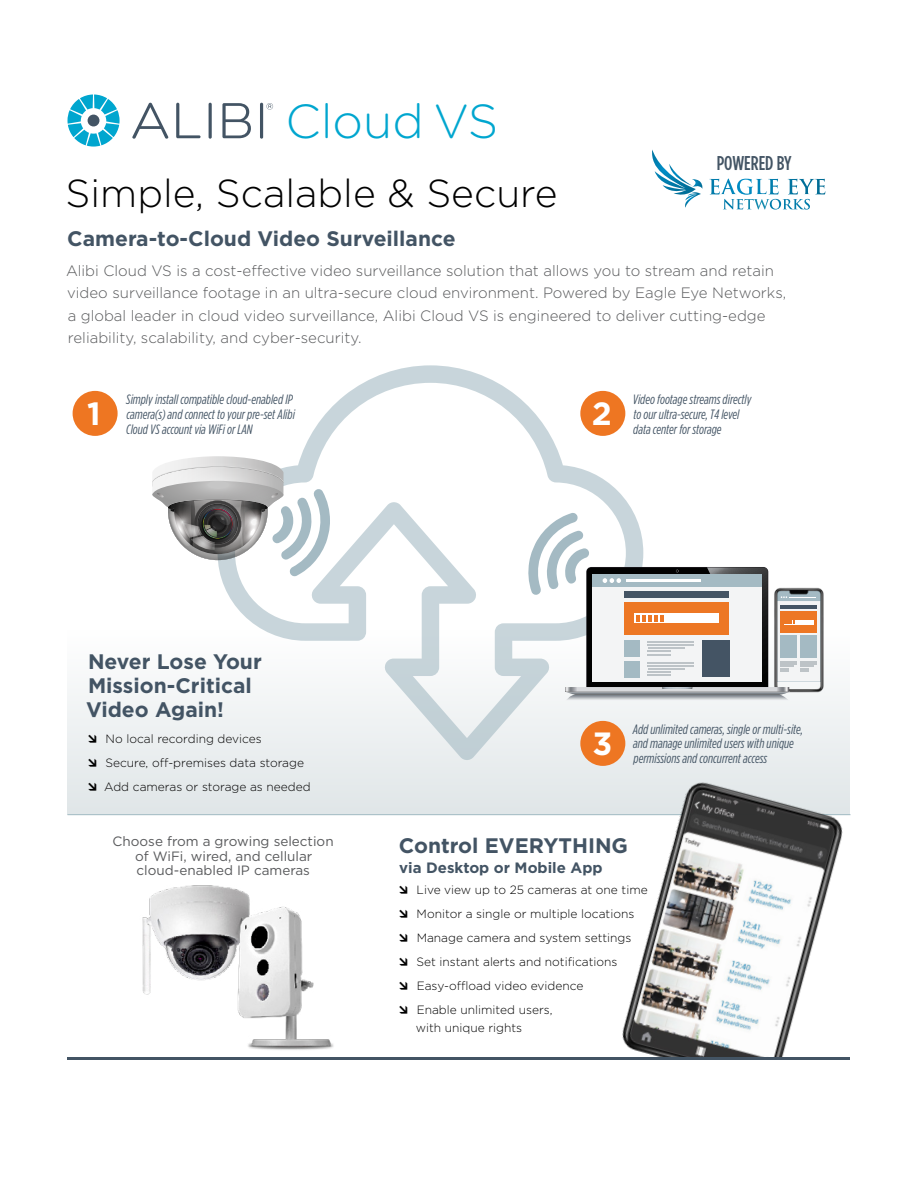
<style>
.page{position:relative;width:918px;height:1188px;background:#fff}
.page>*{position:absolute;margin:0;border:0;box-sizing:border-box;transform-origin:0 0}
.t1{font:300 47.7px "Gotham Rounded";color:#00a6cf}
.t2{font:300 39px "Gotham";color:#000}
.t3{font:700 32.1px "Gotham";color:#fff}
.t4{font:700 21px/24px "Gotham";color:#435464}
.t5{font:500 19.95px "Gotham Condensed";color:#435464}
.t6{font:300 15px/22.5px "Gotham";color:#58595b}
.t7{font:700 15px "Gotham";color:#435464}
.t8{font:italic 13.5px/15px "Gotham Condensed";color:#435464}
.t9{font:13.5px/14.9px "Gotham";color:#58595b;text-align:center}
.t10{font:300 12px/24px "Gotham";color:#000}
</style>
<div class="page">
<div style="left:68px;top:630px;width:782px;height:184px;background:linear-gradient(to bottom,#fefefe,#e0e6e8)"></div>
<img style="left:142px;top:885px;width:192px;height:165px">
<hr style="left:68px;top:814px;width:782px;height:1px;background:#a1bac3">
<img style="left:817px;top:588px;width:8px;height:104px">
<svg style="left:218px;top:365px;width:425px;height:395px"></svg>
<svg style="left:152px;top:456px;width:178px;height:121px"></svg>
<svg style="left:528px;top:512px;width:289px;height:189px"></svg>
<img style="left:617px;top:776px;width:232px;height:281px">
<hr style="left:68px;top:1057px;width:782px;height:3px;background:#435464">
<svg style="left:68px;top:95px;width:52px;height:52px"></svg>
<svg style="left:132px;top:103px;width:36px;height:36px"></svg>
<svg style="left:176px;top:103px;width:25px;height:35px"></svg>
<hr style="left:209px;top:103px;width:3px;height:36px;background:#435464;border-radius:2px">
<svg style="left:222px;top:103px;width:29px;height:35px"></svg>
<hr style="left:260px;top:103px;width:3px;height:36px;background:#435464;border-radius:2px">
<svg style="left:267px;top:103px;width:6px;height:7px"></svg>
<img style="left:709px;top:178px;width:44px;height:17px">
<img style="left:756px;top:179px;width:10px;height:15px">
<img style="left:768px;top:179px;width:11px;height:15px">
<img style="left:788px;top:179px;width:37px;height:15px">
<svg style="left:723px;top:199px;width:87px;height:11px"></svg>
<svg style="left:696px;top:179px;width:7px;height:10px"></svg>
<img style="left:652px;top:149px;width:44px;height:46px">
<img style="left:683px;top:192px;width:18px;height:16px">
<div style="left:73px;top:391px;width:45px;height:45px;background:#ee7622;border-radius:50%"></div>
<div style="left:580px;top:391px;width:45px;height:45px;background:#ee7622;border-radius:50%"></div>
<div style="left:580px;top:721px;width:45px;height:45px;background:#ee7622;border-radius:50%"></div>
<svg style="left:89px;top:734px;width:7px;height:8px"></svg>
<svg style="left:89px;top:758px;width:7px;height:8px"></svg>
<svg style="left:89px;top:782px;width:7px;height:8px"></svg>
<h1 class="t1" style="left:285px;top:89px;width:215px">Cloud VS</h1>
<h3 class="t5" style="left:717px;top:152px;width:76px">POWERED BY</h3>
<h2 class="t2" style="left:66px;top:168px;width:494px">Simple, Scalable &amp; Secure</h2>
<h3 class="t4" style="left:67px;top:226px;width:390px">Camera-to-Cloud Video Surveillance</h3>
<p class="t6" style="left:66px;top:259px;width:722px">Alibi Cloud VS is a cost-effective video surveillance solution that allows you to stream and retain video surveillance footage in an ultra-secure cloud environment. Powered by Eagle Eye Networks, a global leader in cloud video surveillance, Alibi Cloud VS is engineered to deliver cutting-edge reliability, scalability, and cyber-security.</p>
<p class="t8" style="left:126px;top:391px;width:170px">Simply install compatible cloud-enabled IP camera(s) and connect to your pre-set Alibi<br>Cloud VS account via WiFi or LAN</p>
<p class="t8" style="left:633px;top:391px;width:120px">Video footage streams directly to our ultra-secure, T4 level data center for storage</p>
<h3 class="t3" style="left:87px;top:393px;width:15px">1</h3>
<h3 class="t3" style="left:592px;top:393px;width:22px">2</h3>
<h3 class="t4" style="left:86px;top:650px;width:177px">Never Lose Your<br>Mission-Critical<br>Video Again!</h3>
<p class="t10" style="left:104px;top:726px;width:208px">No local recording devices<br>Secure, off-premises data storage<br>Add cameras or storage as needed</p>
<p class="t9" style="left:113px;top:833px;width:223px">Choose from a growing selection of WiFi, wired, and cellular cloud-enabled IP cameras</p>
<h3 class="t3" style="left:592px;top:723px;width:21px">3</h3>
<p class="t8" style="left:633px;top:721px;width:172px">Add unlimited cameras, single or multi-site, and manage unlimited users with unique permissions and concurrent access</p>
<h3 class="t4" style="left:399px;top:833px;width:231px">Control EVERYTHING</h3>
<p class="t7" style="left:399px;top:857px;width:205px">via Desktop or Mobile App</p>
<p class="t10" style="left:416px;top:877px;width:233px">Live view up to 25 cameras at one time Monitor a single or multiple locations Manage camera and system settings Set instant alerts and notifications Easy-offload video evidence<br>Enable unlimited users,</p>
<p class="t10" style="left:416px;top:1015px;width:108px">with unique rights</p>
</div>
